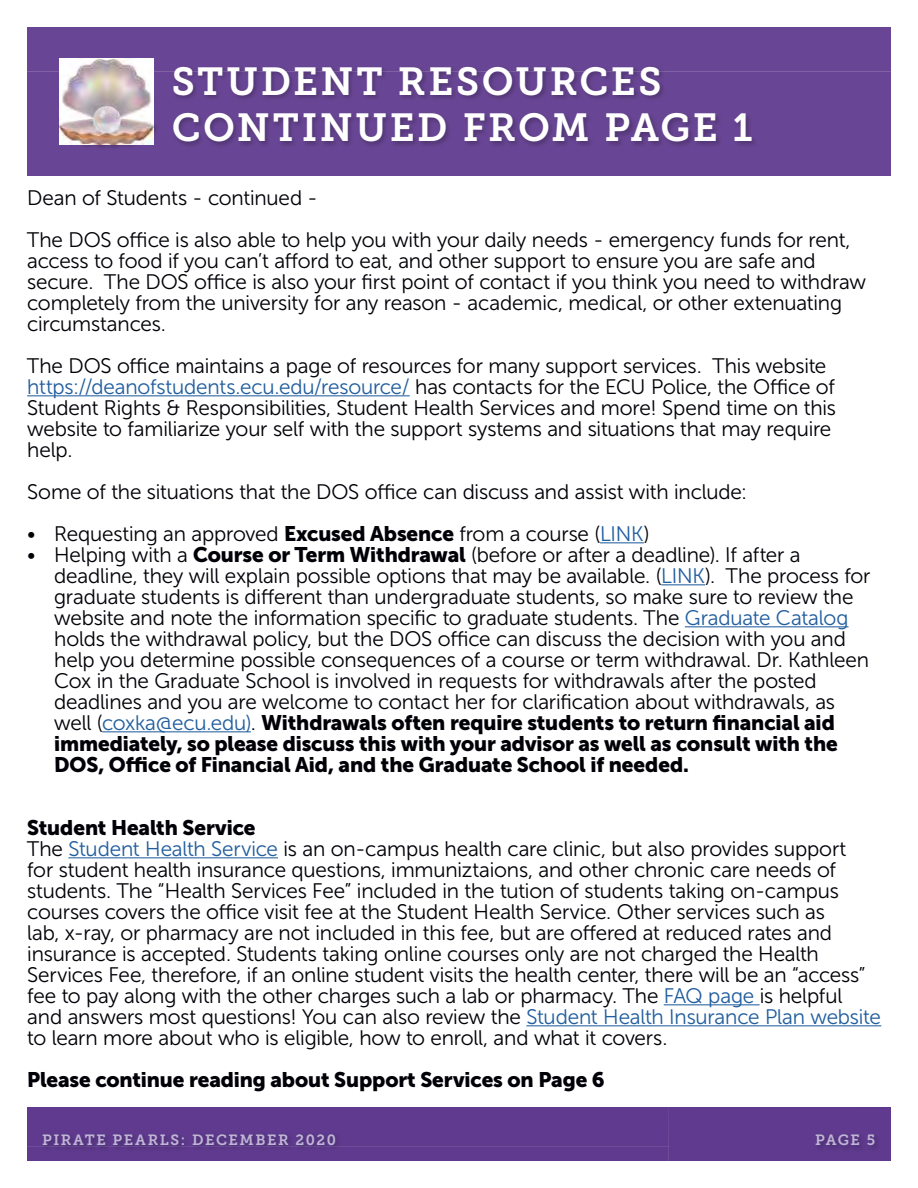
<style>
.page{position:relative;width:918px;height:1188px;background:#fff}
.page>*{position:absolute;margin:0;border:0;box-sizing:border-box;transform-origin:0 0}
.t1{font:39px/46.8px "Museo Slab 700";letter-spacing:.065em;color:#fff}
.t2{font:21px/21px "Museo Sans 300";color:#000007}
.t3{font:21px/21px "Museo Sans 900";letter-spacing:-.015em;color:#000007}
.t4{font:14.85px "Museo Slab 700";letter-spacing:.1em;color:#bfb5d5}
.s1{color:#215e9e}
.s2{font-family:"Museo Sans 900"}
.s3{font-family:"Museo Sans 300"}
.s4{font-family:"Museo Sans 300";color:#215e9e}
</style>
<div class="page">
<div style="left:27px;top:1107px;width:864px;height:54px;background:#5f3a8e"></div>
<div style="left:41px;top:1133px;width:150px;height:19px;background:#000;opacity:.25"></div>
<div style="left:814px;top:1133px;width:67px;height:19px;background:#593686"></div>
<div style="left:191px;top:1132px;width:151px;height:19px;background:#000;opacity:.25"></div>
<hr style="left:27px;top:395px;width:383px;height:1px;background:#215e9e">
<hr style="left:600px;top:542px;width:44px;height:1px;background:#215e9e">
<hr style="left:661px;top:584px;width:44px;height:1px;background:#215e9e">
<hr style="left:685px;top:626px;width:164px;height:1px;background:#215e9e">
<hr style="left:102px;top:731px;width:149px;height:1px;background:#215e9e">
<hr style="left:68px;top:857px;width:210px;height:1px;background:#215e9e">
<hr style="left:664px;top:1004px;width:96px;height:1px;background:#215e9e">
<hr style="left:526px;top:1025px;width:355px;height:1px;background:#215e9e">
<div style="left:27px;top:27px;width:864px;height:148px;background:#694695"></div>
<div style="left:171px;top:65px;width:588px;height:83px;background:#000;opacity:.25"></div>
<div style="left:58px;top:57px;width:103px;height:94px;background:#000;opacity:.25"></div>
<img style="left:59px;top:58px;width:95px;height:86px">
<svg style="left:94px;top:106px;width:26px;height:27px"></svg>
<h1 class="t1" style="left:172px;top:58px;width:582px">STUDENT RESOURCES<br>CONTINUED FROM PAGE 1</h1>
<p class="t2" style="left:27px;top:177px;width:825px;line-height:42px">Dean of Students - continued -<br>The DOS office is also able to help you with your daily needs - emergency funds for rent,</p>
<p class="t2" style="left:27px;top:250px;width:841px">access to food if you can’t afford to eat, and other support to ensure you are safe and secure. The DOS office is also your first point of contact if you think you need to withdraw completely from the university for any reason - academic, medical, or other extenuating circumstances.</p>
<p class="t2" style="left:27px;top:355px;width:811px">The DOS office maintains a page of resources for many support services. This website <span class="s1">https://deanofstudents.ecu.edu/resource/</span> has contacts for the ECU Police, the Office of Student Rights &amp; Responsibilities, Student Health Services and more! Spend time on this website to familiarize your self with the support systems and situations that may require help.</p>
<p class="t2" style="left:27px;top:481px;width:722px">Some of the situations that the DOS office can discuss and assist with include:</p>
<p class="t2" style="left:27px;top:523px;width:625px">• Requesting an approved <span class="s2">Excused Absence</span> from a course (<span class="s1">LINK</span>)</p>
<p class="t2" style="left:54px;top:544px;width:819px;text-indent:-27px">• Helping with a <span class="s2">Course or Term Withdrawal</span> (before or after a deadline). If after a deadline, they will explain possible options that may be available. (<span class="s1">LINK</span>). The process for graduate students is different than undergraduate students, so make sure to review the website and note the information specific to graduate students. The <span class="s1">Graduate Catalog </span>holds the withdrawal policy, but the DOS office can discuss the decision with you and help you determine possible consequences of a course or term withdrawal. Dr. Kathleen Cox in the Graduate School is involved in requests for withdrawals after the posted deadlines and you are welcome to contact her for clarification about withdrawals, as</p>
<p class="t3" style="left:54px;top:712px;width:786px"><span class="s3">well (</span><span class="s4">coxka@ecu.edu)</span><span class="s3">.</span> Withdrawals often require students to return financial aid immediately, so please discuss this with your advisor as well as consult with the<br>DOS, Office of Financial Aid, and the Graduate School if needed.</p>
<p class="t3" style="left:27px;top:817px;width:230px">Student Health Service</p>
<p class="t2" style="left:27px;top:838px;width:856px">The <span class="s1">Student Health Service</span> is an on-campus health care clinic, but also provides support<br>for student health insurance questions, immuniztaions, and other chronic care needs of students. The “Health Services Fee” included in the tution of students taking on-campus courses covers the office visit fee at the Student Health Service. Other services such as<br>lab, x-ray, or pharmacy are not included in this fee, but are offered at reduced rates and insurance is accepted. Students taking online courses only are not charged the Health Services Fee, therefore, if an online student visits the health center, there will be an “access” fee to pay along with the other charges such a lab or pharmacy. The <span class="s1">FAQ page</span> is helpful and answers most questions! You can also review the <span class="s1">Student Health Insurance Plan website </span>to learn more about who is eligible, how to enroll, and what it covers.</p>
<p class="t3" style="left:27px;top:1069px;width:580px">Please continue reading about Support Services on Page 6</p>
<p class="t4" style="left:42px;top:1132px;width:295px">PIRATE PEARLS: DECEMBER 2020</p>
<p class="t4" style="left:815px;top:1132px;width:62px">PAGE 5</p>
</div>
